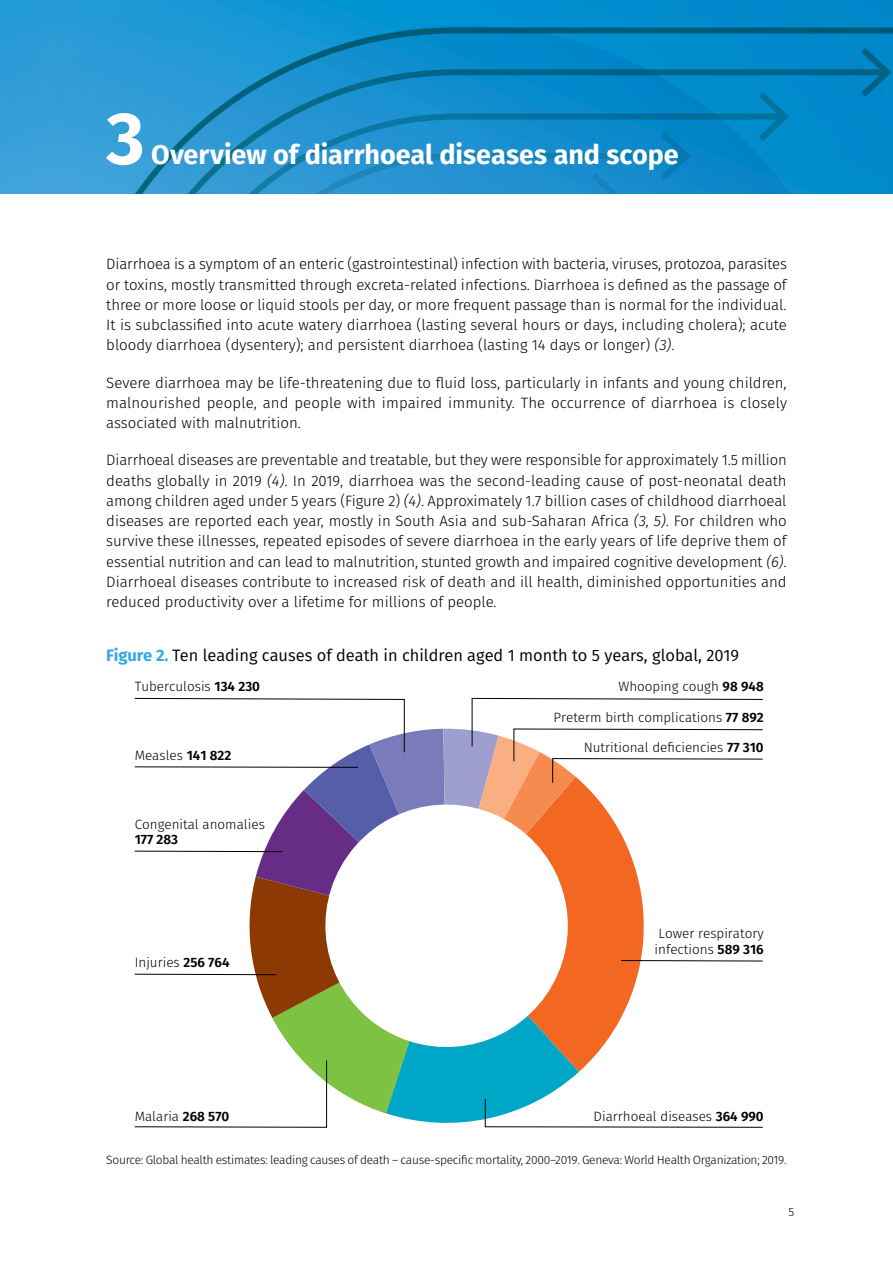
<style>
.page{position:relative;width:893px;height:1263px;background:#fff}
.page>*{position:absolute;margin:0;border:0;box-sizing:border-box;transform-origin:0 0}
.Head1_drop_cap{font:700 73.8px "Fira Sans";color:#fff}
.Head1_drop_cap-2{font:700 27px "Fira Sans";color:#fff}
.Table-title{font:16.5px "Fira Sans";color:#000}
.Body{font:300 15px/20.2px "Fira Sans";color:#000;text-align:justify}
.t1{font:300 13.5px/15.1px "Fira Sans";color:#000;text-align:center}
.Source-fig-or-tbl{font:300 12px "Fira Sans";letter-spacing:-.02em;color:#000}
.s1{font-style:italic}
.s2{font-weight:700;color:#33a9de}
.s3{font-weight:600}
</style>
<div class="page">
<svg style="left:57px;top:0;width:836px;height:193px;background:#0a91d0"></svg>
<svg style="left:0;top:0;width:57px;height:193px;background:#329dd8"></svg>
<svg style="left:63px;top:24px;width:830px;height:169px;background:#118dc9"></svg>
<svg style="left:105px;top:66px;width:786px;height:127px;background:#0f8bc8"></svg>
<svg style="left:861px;top:48px;width:31px;height:49px;background:#007ab3"></svg>
<svg style="left:149px;top:111px;width:640px;height:82px;background:#148ac5"></svg>
<svg style="left:759px;top:92px;width:30px;height:49px"></svg>
<svg style="left:191px;top:131px;width:533px;height:62px;background:#1e8ecb"></svg>
<svg style="left:134px;top:698px;width:629px;height:430px"></svg>
<p class="Head1_drop_cap" style="left:106px;top:76px;width:40px">3</p>
<p class="Head1_drop_cap-2" style="left:151px;top:132px;width:529px">Overview of diarrhoeal diseases and scope</p>
<p class="Body" style="left:106px;top:254px;width:682px">Diarrhoea is a symptom of an enteric (gastrointestinal) infection with bacteria, viruses, protozoa, parasites or toxins, mostly transmitted through excreta-related infections. Diarrhoea is defined as the passage of three or more loose or liquid stools per day, or more frequent passage than is normal for the individual.<br>It is subclassified into acute watery diarrhoea (lasting several hours or days, including cholera); acute bloody diarrhoea (dysentery); and persistent diarrhoea (lasting 14 days or longer) <span class="s1">(3)</span>.</p>
<p class="Body" style="left:106px;top:372px;width:682px">Severe diarrhoea may be life-threatening due to fluid loss, particularly in infants and young children, malnourished people, and people with impaired immunity. The occurrence of diarrhoea is closely associated with malnutrition.</p>
<p class="Body" style="left:106px;top:450px;width:682px">Diarrhoeal diseases are preventable and treatable, but they were responsible for approximately 1.5 million deaths globally in 2019 <span class="s1">(4)</span>. In 2019, diarrhoea was the second-leading cause of post-neonatal death among children aged under 5 years (Figure 2) <span class="s1">(4)</span>. Approximately 1.7 billion cases of childhood diarrhoeal diseases are reported each year, mostly in South Asia and sub-Saharan Africa <span class="s1">(3, 5)</span>. For children who survive these illnesses, repeated episodes of severe diarrhoea in the early years of life deprive them of essential nutrition and can lead to malnutrition, stunted growth and impaired cognitive development <span class="s1">(6)</span>.<br>Diarrhoeal diseases contribute to increased risk of death and ill health, diminished opportunities and reduced productivity over a lifetime for millions of people.</p>
<p class="Table-title" style="left:106px;top:643px;width:634px"><span class="s2">Figure 2.</span> Ten leading causes of death in children aged 1 month to 5 years, global, 2019</p>
<p class="t1" style="left:135px;top:679px;width:127px">Tuberculosis <span class="s3">134 230</span></p>
<p class="t1" style="left:618px;top:679px;width:147px">Whooping cough <span class="s3">98 948</span></p>
<p class="t1" style="left:135px;top:748px;width:98px">Measles <span class="s3">141 822</span></p>
<p class="t1" style="left:135px;top:816px;width:132px;text-align:left">Congenital anomalies<br><span class="s3">177 283</span></p>
<p class="t1" style="left:135px;top:955px;width:96px">Injuries <span class="s3">256 764</span></p>
<p class="t1" style="left:553px;top:709px;width:212px">Preterm birth complications <span class="s3">77 892</span></p>
<p class="t1" style="left:584px;top:739px;width:182px">Nutritional deficiencies <span class="s3">77 310</span></p>
<p class="t1" style="left:655px;top:926px;width:111px">Lower respiratory infections <span class="s3">589 316</span></p>
<p class="t1" style="left:135px;top:1108px;width:96px">Malaria <span class="s3">268 570</span></p>
<p class="t1" style="left:594px;top:1108px;width:172px">Diarrhoeal diseases <span class="s3">364 990</span></p>
<p class="Source-fig-or-tbl" style="left:106px;top:1151px;width:682px">Source: Global health estimates: leading causes of death – cause-specific mortality, 2000–2019. Geneva: World Health Organization; 2019.</p>
<p class="Source-fig-or-tbl" style="left:789px;top:1203px;width:7px">5</p>
</div>
